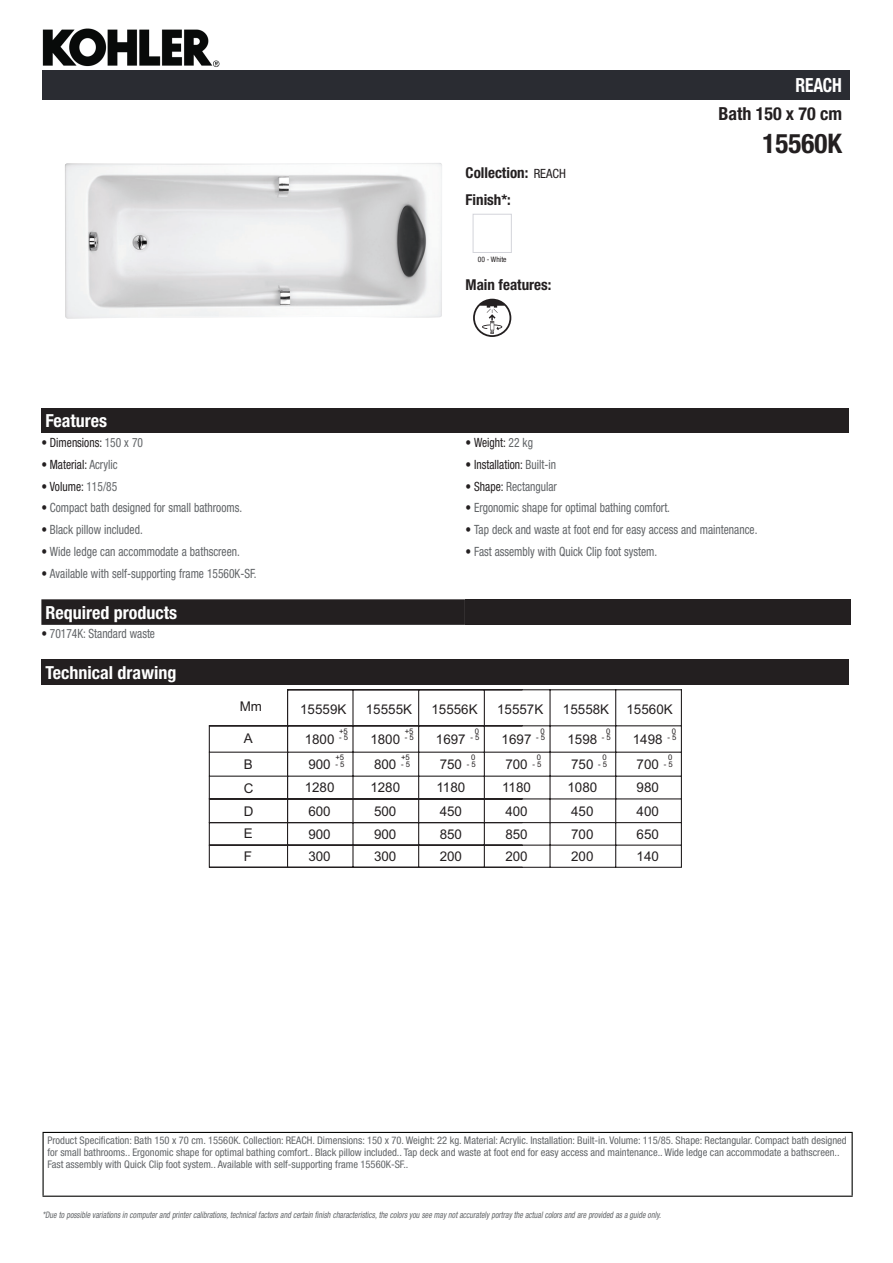
<style>
.page{position:relative;width:893px;height:1263px;background:#fff}
.page>*{position:absolute;margin:0;border:0;box-sizing:border-box;transform-origin:0 0}
.t1{font:700 condensed 27px "Helvetica Neue LT Std";color:#231f20}
.t2{font:700 condensed 19.5px "Helvetica Neue LT Std";letter-spacing:-.01em;color:#fff;scale:.9 1}
.t3{font:700 condensed 18px "Helvetica Neue LT Std";color:#fff}
.t4{font:700 condensed 18px "Helvetica Neue LT Std";color:#231f20}
.t5{font:700 condensed 15px/27.8px "Helvetica Neue LT Std";color:#231f20}
.t6{font:13.35px/21.9px "Arial";color:#231f20}
.t7{font:condensed 12.75px "Helvetica Neue LT Std";color:#626568;scale:.9 1}
.t8{font:condensed 12.75px "Helvetica Neue LT Std";color:#231f20;scale:.9 1}
.t9{font:condensed 10.5px/12px "Helvetica Neue LT Std";color:#626568}
.t10{font:italic condensed 9px "Helvetica Neue LT Std";color:#626568;scale:.87 1}
.t11{font:7.65px "Arial";color:#231f20}
.t12{font:condensed 7.5px "Helvetica Neue LT Std";color:#231f20}
.s1{font-weight:400;font-size:12.75px}
.s2{color:#626568}
.s3{color:#231f20}
</style>
<div class="page">
<img style="left:42px;top:28px;width:188px;height:53px">
<img style="left:65px;top:163px;width:377px;height:156px">
<div style="left:473px;top:214px;width:39px;height:39px;border:1px solid #d3d4da"></div>
<svg style="left:473px;top:299px;width:38px;height:38px"></svg>
<div style="left:41px;top:408px;width:808px;height:25px;background:#231f20"></div>
<svg style="left:41px;top:599px;width:424px;height:26px;background:#272324"></svg>
<div style="left:465px;top:599px;width:385px;height:26px;background:#231f20"></div>
<div style="left:41px;top:659px;width:808px;height:26px;background:#231f20"></div>
<hr style="left:209px;top:725px;width:472px;height:1px;background:#231f20">
<hr style="left:209px;top:752px;width:472px;height:1px;background:#231f20">
<hr style="left:209px;top:776px;width:472px;height:1px;background:#231f20">
<hr style="left:209px;top:798px;width:472px;height:1px;background:#231f20">
<hr style="left:288px;top:689px;width:393px;height:1px;background:#231f20">
<hr style="left:209px;top:822px;width:472px;height:1px;background:#231f20">
<hr style="left:287px;top:690px;width:1px;height:177px;background:#231f20">
<hr style="left:352px;top:690px;width:2px;height:177px;background:#231f20">
<hr style="left:418px;top:690px;width:1px;height:177px;background:#231f20">
<hr style="left:484px;top:690px;width:1px;height:177px;background:#231f20">
<hr style="left:549px;top:690px;width:2px;height:177px;background:#231f20">
<hr style="left:615px;top:690px;width:1px;height:177px;background:#231f20">
<hr style="left:681px;top:690px;width:1px;height:177px;background:#231f20">
<hr style="left:209px;top:726px;width:1px;height:141px;background:#231f20">
<hr style="left:209px;top:844px;width:472px;height:2px;background:#231f20">
<hr style="left:209px;top:867px;width:472px;height:1px;background:#231f20">
<div style="left:43px;top:71px;width:807px;height:29px;background:#2a2c32"></div>
<hr style="left:43px;top:1132px;width:810px;height:1px;background:#040503">
<hr style="left:43px;top:1133px;width:1px;height:62px;background:#040503">
<hr style="left:852px;top:1133px;width:1px;height:62px;background:#040503">
<hr style="left:43px;top:1195px;width:810px;height:2px;background:#040503">
<h2 class="t2" style="left:795px;top:74px;width:53px">REACH</h2>
<h3 class="t4" style="left:718px;top:103px;width:125px">Bath 150 x 70 cm</h3>
<h3 class="t5" style="left:466px;top:158px;width:102px">Collection: <span class="s1">REACH<br></span>Finish*:</h3>
<p class="t12" style="left:478px;top:255px;width:30px">00 - White</p>
<h3 class="t5" style="left:466px;top:271px;width:87px">Main features:</h3>
<h1 class="t1" style="left:763px;top:127px;width:81px">15560K</h1>
<h3 class="t3" style="left:46px;top:410px;width:63px">Features</h3>
<p class="t8" style="left:41px;top:435px;width:114px">• Dimensions: <span class="s2">150 x 70</span></p>
<p class="t8" style="left:466px;top:435px;width:76px">• Weight: <span class="s2">22 kg</span></p>
<p class="t8" style="left:41px;top:457px;width:86px">• Material: <span class="s2">Acrylic</span></p>
<p class="t8" style="left:466px;top:457px;width:102px">• Installation: <span class="s2">Built-in</span></p>
<p class="t8" style="left:41px;top:479px;width:86px">• Volume: <span class="s2">115/85</span></p>
<p class="t7" style="left:466px;top:479px;width:103px"><span class="s3">• Shape:</span> Rectangular</p>
<p class="t7" style="left:41px;top:501px;width:225px"><span class="s3">•</span> Compact bath designed for small bathrooms.</p>
<p class="t7" style="left:466px;top:501px;width:229px"><span class="s3">•</span> Ergonomic shape for optimal bathing comfort.</p>
<p class="t7" style="left:41px;top:522px;width:114px"><span class="s3">•</span> Black pillow included.</p>
<p class="t7" style="left:466px;top:522px;width:326px"><span class="s3">•</span> Tap deck and waste at foot end for easy access and maintenance.</p>
<p class="t7" style="left:41px;top:544px;width:222px"><span class="s3">•</span> Wide ledge can accommodate a bathscreen.</p>
<p class="t7" style="left:466px;top:544px;width:214px"><span class="s3">•</span> Fast assembly with Quick Clip foot system.</p>
<p class="t7" style="left:41px;top:566px;width:241px"><span class="s3">•</span> Available with self-supporting frame 15560K-SF.</p>
<h3 class="t3" style="left:46px;top:601px;width:133px">Required products</h3>
<p class="t7" style="left:41px;top:626px;width:128px"><span class="s3">•</span> 70174K: Standard waste</p>
<h3 class="t3" style="left:46px;top:661px;width:132px">Technical drawing</h3>
<p class="t6" style="left:240px;top:695px;width:24px">Mm</p>
<p class="t6" style="left:300px;top:698px;width:48px">15559K</p>
<p class="t6" style="left:366px;top:698px;width:48px">15555K</p>
<p class="t6" style="left:431px;top:698px;width:48px">15556K</p>
<p class="t6" style="left:497px;top:698px;width:48px">15557K</p>
<p class="t6" style="left:563px;top:698px;width:48px">15558K</p>
<p class="t6" style="left:626px;top:698px;width:48px">15560K</p>
<p class="t11" style="left:339px;top:726px;width:10px">+5</p>
<p class="t11" style="left:339px;top:733px;width:11px">- 5</p>
<p class="t6" style="left:244px;top:726px;width:10px;line-height:25.2px">A<br>B</p>
<p class="t6" style="left:244px;top:777px;width:11px">C</p>
<p class="t6" style="left:305px;top:776px;width:31px">1280</p>
<p class="t6" style="left:305px;top:728px;width:31px">1800</p>
<p class="t11" style="left:335px;top:753px;width:10px">+5</p>
<p class="t11" style="left:335px;top:759px;width:11px">- 5</p>
<p class="t6" style="left:308px;top:753px;width:24px">900</p>
<p class="t11" style="left:405px;top:726px;width:10px">+5</p>
<p class="t11" style="left:405px;top:733px;width:11px">- 5</p>
<p class="t6" style="left:370px;top:728px;width:31px">1800</p>
<p class="t11" style="left:475px;top:726px;width:6px">0</p>
<p class="t11" style="left:470px;top:733px;width:11px">- 5</p>
<p class="t6" style="left:436px;top:728px;width:31px">1697</p>
<p class="t11" style="left:540px;top:726px;width:6px">0</p>
<p class="t11" style="left:536px;top:733px;width:11px">- 5</p>
<p class="t6" style="left:502px;top:728px;width:31px">1697</p>
<p class="t11" style="left:401px;top:753px;width:10px">+5</p>
<p class="t11" style="left:401px;top:759px;width:11px">- 5</p>
<p class="t6" style="left:374px;top:753px;width:24px">800</p>
<p class="t11" style="left:471px;top:753px;width:6px">0</p>
<p class="t11" style="left:467px;top:759px;width:11px">- 5</p>
<p class="t6" style="left:440px;top:753px;width:24px">750</p>
<p class="t11" style="left:537px;top:753px;width:6px">0</p>
<p class="t11" style="left:532px;top:759px;width:11px">- 5</p>
<p class="t6" style="left:505px;top:753px;width:24px">700</p>
<p class="t6" style="left:370px;top:776px;width:31px">1280</p>
<p class="t6" style="left:436px;top:776px;width:30px">1180</p>
<p class="t6" style="left:502px;top:776px;width:30px">1180</p>
<p class="t11" style="left:606px;top:726px;width:6px">0</p>
<p class="t11" style="left:602px;top:733px;width:11px">- 5</p>
<p class="t6" style="left:567px;top:728px;width:31px">1598</p>
<p class="t11" style="left:672px;top:726px;width:6px">0</p>
<p class="t11" style="left:667px;top:733px;width:11px">- 5</p>
<p class="t6" style="left:633px;top:728px;width:31px">1498</p>
<p class="t11" style="left:602px;top:753px;width:6px">0</p>
<p class="t11" style="left:598px;top:759px;width:11px">- 5</p>
<p class="t6" style="left:571px;top:753px;width:24px">750</p>
<p class="t11" style="left:668px;top:753px;width:6px">0</p>
<p class="t11" style="left:664px;top:759px;width:11px">- 5</p>
<p class="t6" style="left:637px;top:753px;width:24px">700</p>
<p class="t6" style="left:567px;top:776px;width:31px">1080</p>
<p class="t6" style="left:637px;top:776px;width:24px">980</p>
<p class="t6" style="left:244px;top:800px;width:11px">D</p>
<p class="t6" style="left:308px;top:800px;width:24px">600</p>
<p class="t6" style="left:374px;top:800px;width:24px">500</p>
<p class="t6" style="left:440px;top:800px;width:24px">450</p>
<p class="t6" style="left:505px;top:800px;width:24px">400</p>
<p class="t6" style="left:571px;top:800px;width:24px">450</p>
<p class="t6" style="left:637px;top:800px;width:24px">400</p>
<p class="t6" style="left:244px;top:823px;width:10px">E</p>
<p class="t6" style="left:308px;top:823px;width:24px">900</p>
<p class="t6" style="left:244px;top:845px;width:10px">F</p>
<p class="t6" style="left:308px;top:845px;width:24px">300</p>
<p class="t6" style="left:374px;top:823px;width:24px">900<br>300</p>
<p class="t6" style="left:440px;top:823px;width:24px">850<br>200</p>
<p class="t6" style="left:505px;top:823px;width:24px">850<br>200</p>
<p class="t6" style="left:571px;top:823px;width:24px">700<br>200</p>
<p class="t6" style="left:637px;top:823px;width:24px">650<br>140</p>
<p class="t9" style="left:47px;top:1134px;width:801px">Product Specification: Bath 150 x 70 cm. 15560K. Collection: REACH. Dimensions: 150 x 70. Weight: 22 kg. Material: Acrylic. Installation: Built-in. Volume: 115/85. Shape: Rectangular. Compact bath designed for small bathrooms.. Ergonomic shape for optimal bathing comfort.. Black pillow included.. Tap deck and waste at foot end for easy access and maintenance.. Wide ledge can accommodate a bathscreen..<br>Fast assembly with Quick Clip foot system.. Available with self-supporting frame 15560K-SF..</p>
<p class="t10" style="left:43px;top:1210px;width:714px">*Due to possible variationsin computerand printercalibrations,technicalfactorsand certain finish characteristics,the colorsyou see maynotaccuratelyportraythe actualcolorsand are provided asa guide only.</p>
</div>
